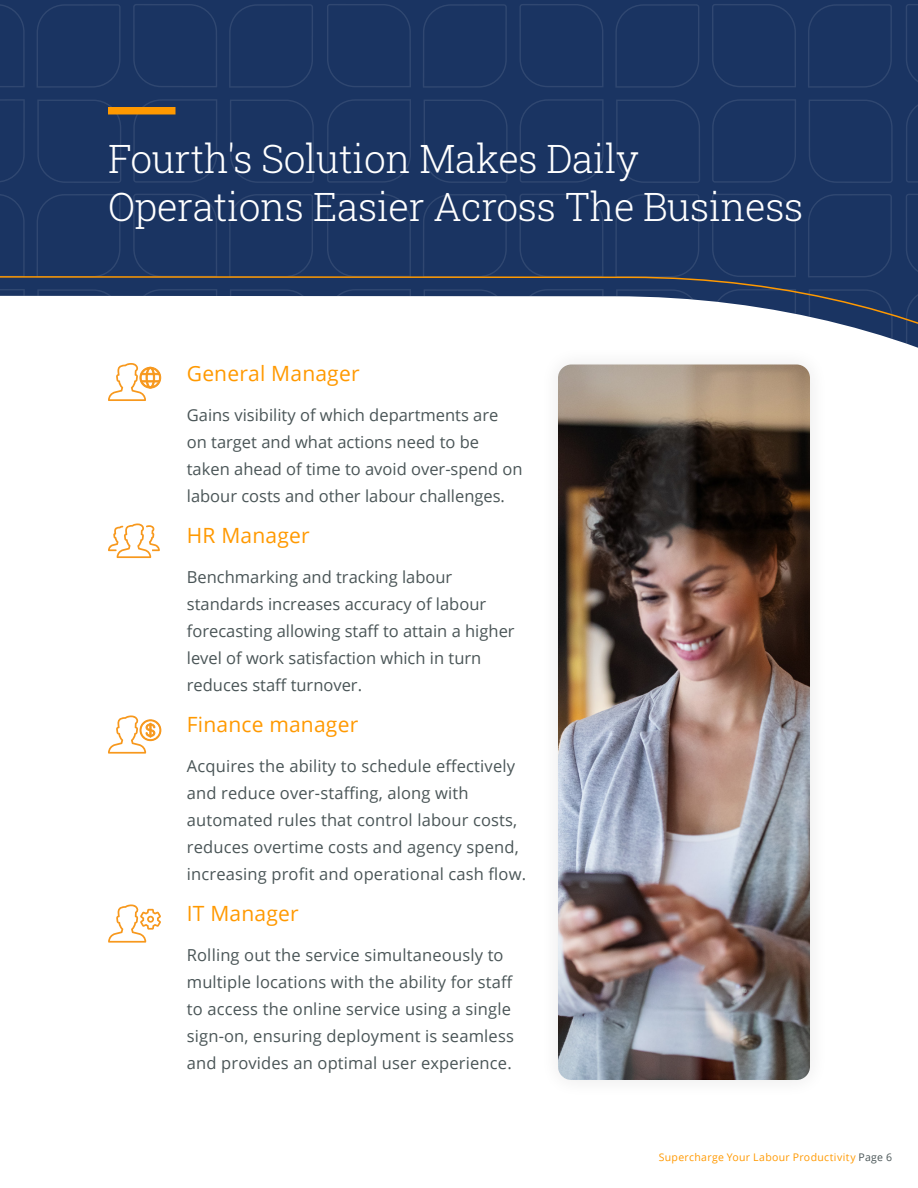
<style>
.page{position:relative;width:918px;height:1188px;background:#fff}
.page>*{position:absolute;margin:0;border:0;box-sizing:border-box;transform-origin:0 0}
.t1{font:300 39px/48px "Roboto Slab";letter-spacing:-.01em;color:#fff}
.t2{font:21px "Open Sans";letter-spacing:.01em;color:#f90}
.t3{font:16.5px/27px "Open Sans";letter-spacing:.01em;color:#4a5557}
.t4{font:10.5px "Open Sans";letter-spacing:.03em;color:#f90}
.s1{color:#4a5557}
</style>
<div class="page">
<svg style="left:0;top:0;width:918px;height:348px;background:#3a5076"></svg>
<div style="left:108px;top:107px;width:68px;height:8px;background:#f90"></div>
<svg style="left:108px;top:363px;width:53px;height:38px"></svg>
<svg style="left:108px;top:524px;width:52px;height:34px"></svg>
<svg style="left:108px;top:716px;width:53px;height:38px"></svg>
<svg style="left:108px;top:904px;width:53px;height:39px"></svg>
<div style="left:539px;top:346px;width:290px;height:753px;background:#fcfcfc"></div>
<img style="left:558px;top:364px;width:252px;height:716px">
<h1 class="t1" style="left:108px;top:138px;width:697px">Fourth's Solution Makes Daily<br>Operations Easier Across The Business</h1>
<p class="t2" style="left:187px;top:365px;width:174px">General Manager</p>
<p class="t3" style="left:187px;top:403px;width:337px">Gains visibility of which departments are on target and what actions need to be taken ahead of time to avoid over-spend on labour costs and other labour challenges.</p>
<p class="t2" style="left:187px;top:527px;width:124px">HR Manager</p>
<p class="t3" style="left:187px;top:565px;width:329px">Benchmarking and tracking labour standards increases accuracy of labour forecasting allowing staff to attain a higher level of work satisfaction which in turn reduces staff turnover.</p>
<p class="t2" style="left:187px;top:716px;width:173px">Finance manager</p>
<p class="t3" style="left:187px;top:752px;width:341px">Acquires the ability to schedule effectively and reduce over-staffing, along with automated rules that control labour costs, reduces overtime costs and agency spend, increasing profit and operational cash flow.</p>
<p class="t2" style="left:187px;top:905px;width:113px">IT Manager</p>
<p class="t3" style="left:187px;top:943px;width:329px">Rolling out the service simultaneously to multiple locations with the ability for staff to access the online service using a single sign-on, ensuring deployment is seamless and provides an optimal user experience.</p>
<p class="t4" style="left:659px;top:1153px;width:235px">Supercharge Your Labour Productivity <span class="s1">Page 6</span></p>
</div>
